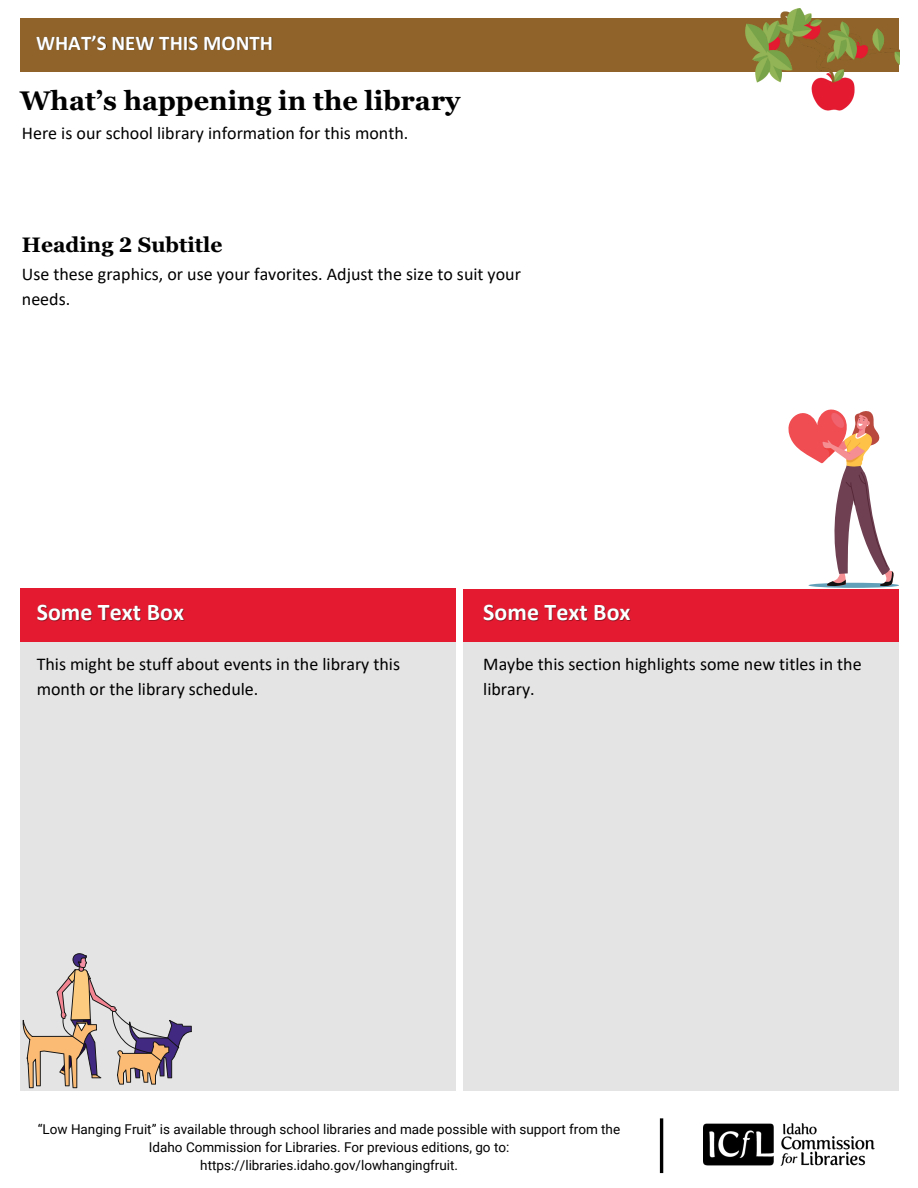
<style>
.page{position:relative;width:918px;height:1188px;background:#fff}
.page>*{position:absolute;margin:0;border:0;box-sizing:border-box;transform-origin:0 0}
.t1{font:700 27px "Georgia Pro";color:#000}
.t2{font:700 24px "Calibri";color:#fff}
.t3{font:700 21px "Calibri";color:#fff}
.t4{font:700 21px "Georgia Pro";color:#000}
.t5{font:18px/24.8px "Calibri";color:#000}
.t6{font:13.5px/18px "Roboto";color:#000;text-align:center}
</style>
<div class="page">
<div style="left:20px;top:18px;width:879px;height:54px;background:#8f6329"></div>
<div style="left:20px;top:616px;width:436px;height:475px;background:#e4e4e4"></div>
<div style="left:20px;top:588px;width:436px;height:54px;background:#e41a31"></div>
<div style="left:463px;top:636px;width:436px;height:455px;background:#e4e4e4"></div>
<div style="left:463px;top:589px;width:436px;height:53px;background:#e41a31"></div>
<img style="left:704px;top:1123px;width:171px;height:42px">
<hr style="left:660px;top:1118px;width:3px;height:55px;background:#000">
<img style="left:745px;top:9px;width:154px;height:101px">
<svg style="left:22px;top:953px;width:170px;height:135px"></svg>
<svg style="left:809px;top:583px;width:90px;height:5px"></svg>
<svg style="left:788px;top:409px;width:106px;height:177px"></svg>
<h2 class="t3" style="left:36px;top:34px;width:239px">WHAT’S NEW THIS MONTH</h2>
<h1 class="t1" style="left:20px;top:85px;width:441px">What’s happening in the library</h1>
<h5 class="t5" style="left:22px;top:122px;width:388px">Here is our school library information for this month.</h5>
<h4 class="t4" style="left:22px;top:232px;width:202px">Heading 2 Subtitle</h4>
<h5 class="t5" style="left:22px;top:263px;width:501px">Use these graphics, or use your favorites. Adjust the size to suit your needs.</h5>
<h5 class="t2" style="left:37px;top:602px;width:149px">Some Text Box</h5>
<p class="t2" style="left:483px;top:602px;width:149px">Some Text Box</p>
<h5 class="t5" style="left:37px;top:653px;width:365px">This might be stuff about events in the library this month or the library schedule.</h5>
<p class="t5" style="left:483px;top:653px;width:380px">Maybe this section highlights some new titles in the library.</p>
<p class="t6" style="left:38px;top:1121px;width:584px">“Low Hanging Fruit” is available through school libraries and made possible with support from the<br>Idaho Commission for Libraries. For previous editions, go to:</p>
<h2 class="t6" style="left:200px;top:1157px;width:259px">https://libraries.idaho.gov/lowhangingfruit.</h2>
</div>
